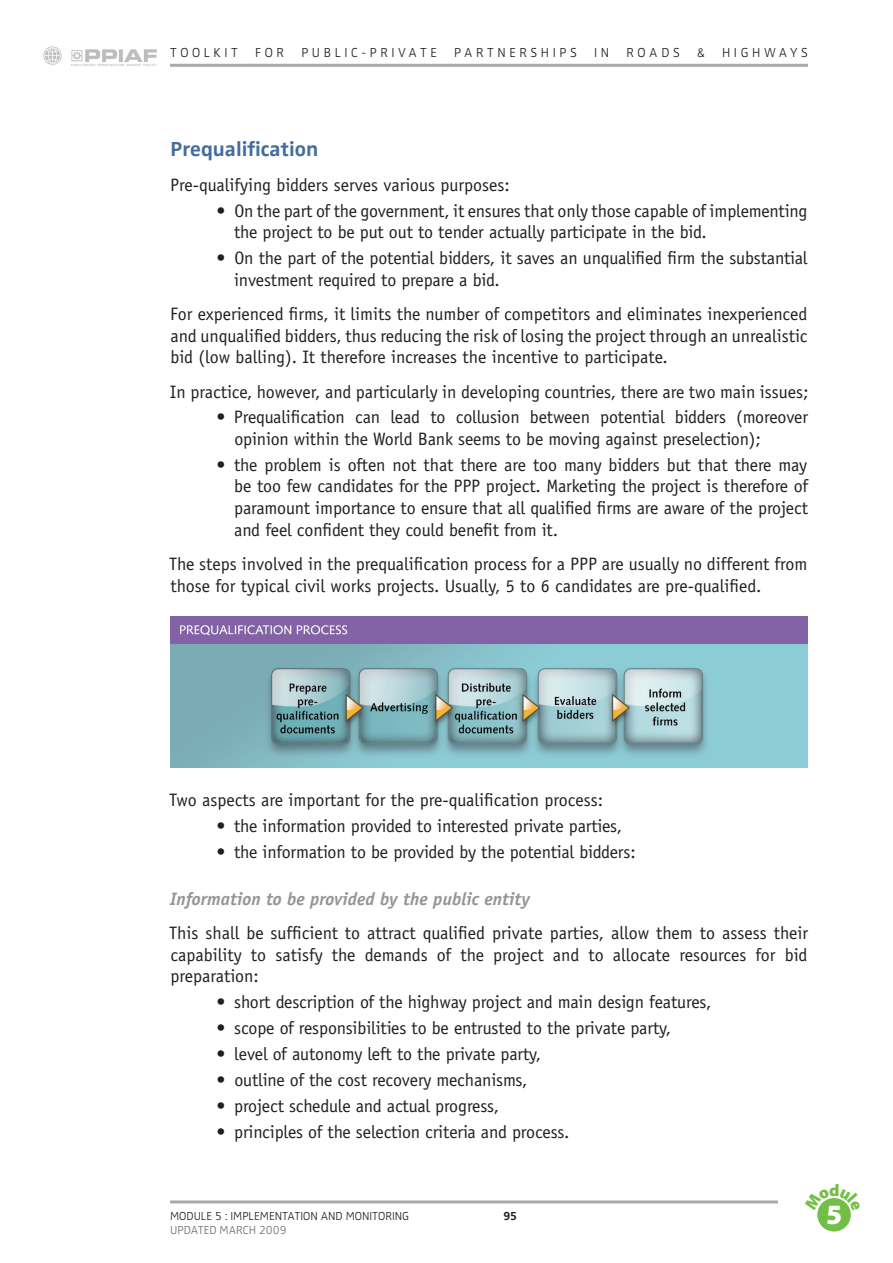
<style>
.page{position:relative;width:893px;height:1263px;background:#fff}
.page>*{position:absolute;margin:0;border:0;box-sizing:border-box;transform-origin:0 0}
.t1{font:900 28.05px "Myriad Pro";color:#fff}
.t2{font:700 21px "Zwo";color:#426d9c}
.t3{font:18px/21.6px "Officina Sans";letter-spacing:-.01em;color:#231f20}
.t4{font:italic 700 18px "Officina Sans";color:#939598}
.t5{font:300 13.5px "Zwo";letter-spacing:.265em;color:#231f20}
.t6{font:300 12px "Zwo";color:#231f20}
.t7{font:300 12px "Zwo";color:#6c6d70}
.t8{font:700 12px "Zwo";color:#231f20}
</style>
<div class="page">
<hr style="left:170px;top:64px;width:638px;height:3px;background:#a8a9ad">
<img style="left:43px;top:46px;width:19px;height:19px">
<img style="left:71px;top:49px;width:86px;height:17px">
<hr style="left:170px;top:1200px;width:608px;height:3px;background:#a8a9ad">
<div style="left:817px;top:1198px;width:34px;height:33px;background:#71bf44;border-radius:50%"></div>
<img style="left:170px;top:616px;width:638px;height:151px">
<svg style="left:817px;top:1198px;width:34px;height:13px"></svg>
<p class="t5" style="left:170px;top:45px;width:68px">TOOLKIT</p>
<p class="t5" style="left:255px;top:45px;width:30px">FOR</p>
<p class="t5" style="left:301px;top:45px;width:137px">PUBLIC-PRIVATE</p>
<p class="t5" style="left:454px;top:45px;width:124px">PARTNERSHIP S</p>
<p class="t5" style="left:594px;top:45px;width:17px">I N</p>
<p class="t5" style="left:626px;top:45px;width:55px">ROADS</p>
<p class="t5" style="left:697px;top:45px;width:20px">&amp; H</p>
<p class="t5" style="left:734px;top:45px;width:75px">IGHWAYS</p>
<p class="t2" style="left:171px;top:137px;width:149px">Prequalification</p>
<p class="t3" style="left:170px;top:174px;width:341px">Pre-qualifying bidders serves various purposes:</p>
<p class="t3" style="left:234px;top:200px;width:575px;text-indent:-18px">• On the part of the government, it ensures that only those capable of implementing the project to be put out to tender actually participate in the bid.</p>
<p class="t3" style="left:234px;top:247px;width:575px;text-indent:-18px">• On the part of the potential bidders, it saves an unqualified firm the substantial investment required to prepare a bid.</p>
<p class="t3" style="left:170px;top:303px;width:639px;text-align:justify">For experienced firms, it limits the number of competitors and eliminates inexperienced and unqualified bidders, thus reducing the risk of losing the project through an unrealistic bid (low balling). It therefore increases the incentive to participate.</p>
<p class="t3" style="left:170px;top:381px;width:640px">In practice, however, and particularly in developing countries, there are two main issues;</p>
<p class="t3" style="left:234px;top:406px;width:575px;text-indent:-18px">• Prequalification can lead to collusion between potential bidders (moreover opinion within the World Bank seems to be moving against preselection);</p>
<p class="t3" style="left:234px;top:454px;width:575px;text-align:justify;text-indent:-18px">• the problem is often not that there are too many bidders but that there may be too few candidates for the PPP project. Marketing the project is therefore of paramount importance to ensure that all qualified firms are aware of the project and feel confident they could benefit from it.</p>
<p class="t3" style="left:169px;top:553px;width:640px">The steps involved in the prequalification process for a PPP are usually no different from those for typical civil works projects. Usually, 5 to 6 candidates are pre-qualified.</p>
<p class="t3" style="left:169px;top:789px;width:436px">Two aspects are important for the pre-qualification process:</p>
<p class="t3" style="left:216px;top:815px;width:407px">• the information provided to interested private parties,</p>
<p class="t3" style="left:216px;top:841px;width:421px">• the information to be provided by the potential bidders:</p>
<p class="t4" style="left:170px;top:888px;width:361px">Information to be provided by the public entity</p>
<p class="t3" style="left:169px;top:922px;width:641px;text-align:justify">This shall be sufficient to attract qualified private parties, allow them to assess their capability to satisfy the demands of the project and to allocate resources for bid preparation:</p>
<p class="t3" style="left:216px;top:991px;width:496px">• short description of the highway project and main design features,</p>
<p class="t3" style="left:216px;top:1017px;width:456px">• scope of responsibilities to be entrusted to the private party,</p>
<p class="t3" style="left:216px;top:1043px;width:326px">• level of autonomy left to the private party,</p>
<p class="t3" style="left:216px;top:1069px;width:313px">• outline of the cost recovery mechanisms,</p>
<p class="t3" style="left:216px;top:1095px;width:284px">• project schedule and actual progress,</p>
<p class="t3" style="left:216px;top:1121px;width:354px">• principles of the selection criteria and process.</p>
<p class="t6" style="left:170px;top:1208px;width:241px">MODULE 5 : IMPLEMENTATION AND MONITORING</p>
<p class="t7" style="left:170px;top:1223px;width:118px">UPDATED MARCH 2009</p>
<p class="t8" style="left:503px;top:1208px;width:15px">95</p>
<h1 class="t1" style="left:826px;top:1196px;width:18px">5</h1>
</div>
